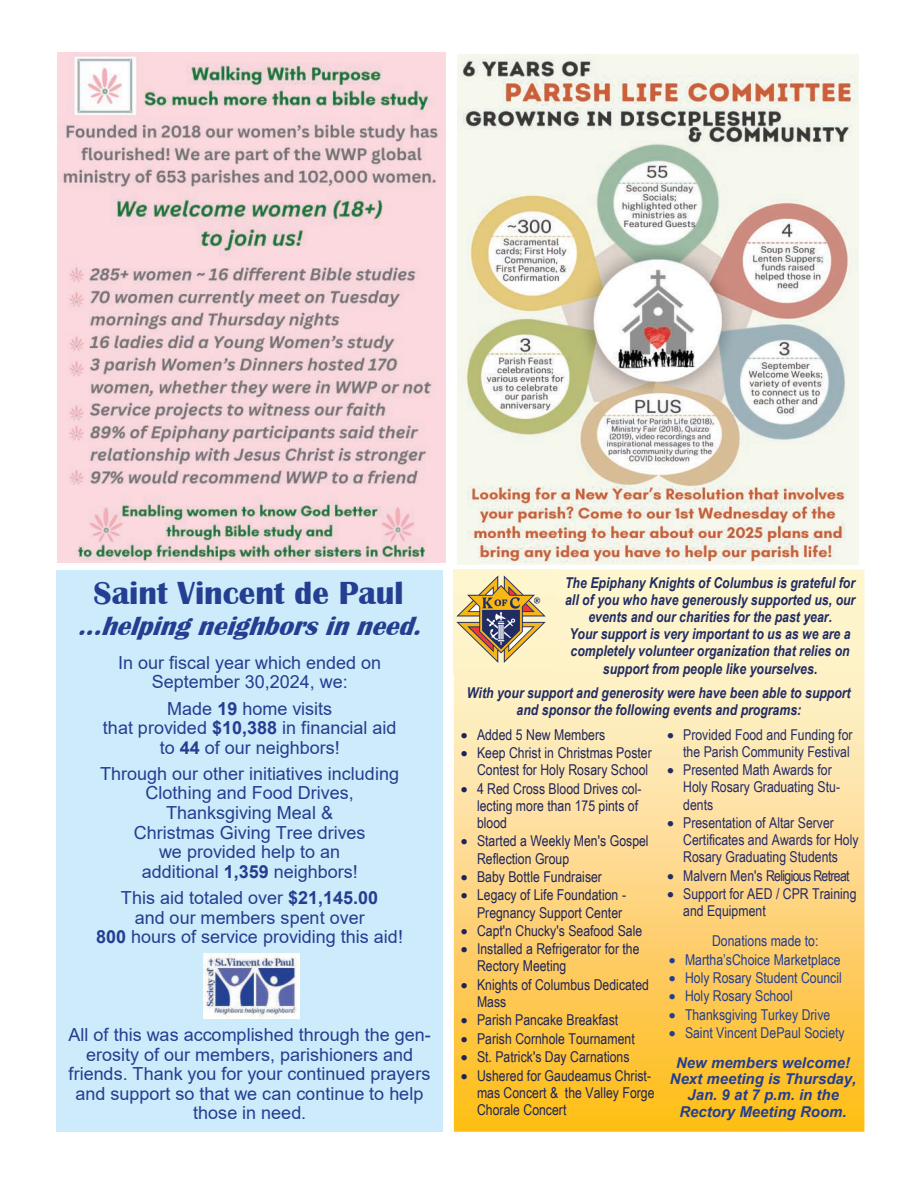
<style>
.page{position:relative;width:918px;height:1188px;background:#fff}
.page>*{position:absolute;margin:0;border:0;box-sizing:border-box;transform-origin:0 0}
.t1{font:700 33px "Britannic";color:#243e91}
.t2{font:italic 700 27px "Britannic";color:#243e91}
.t3{font:18px/19.6px "Arial";color:#243e91;text-align:center}
.t4{font:15px/17.9px "Arial Narrow";color:#1e2459}
.t5{font:italic 700 15px/17.2px "Arial Narrow";color:#212c63;text-align:center}
.t6{font:15px/17.7px "Arial Narrow";color:#232a66}
.t7{font:15px/18.3px "Arial Narrow";color:#243e91}
.t8{font:italic 700 15px/16.4px "Arial";color:#243e91;text-align:center}
.s1{font-weight:700}
</style>
<div class="page">
<div style="left:57px;top:570px;width:386px;height:562px;background:#cdebfa"></div>
<img style="left:57px;top:52px;width:388px;height:511px">
<img style="left:457px;top:54px;width:402px;height:510px">
<img style="left:204px;top:954px;width:95px;height:65px">
<svg style="left:454px;top:569px;width:410px;height:563px;background:#fdda84"></svg>
<img style="left:453px;top:569px;width:1px;height:104px">
<img style="left:454px;top:569px;width:102px;height:104px">
<svg style="left:462px;top:733px;width:5px;height:5px"></svg>
<svg style="left:462px;top:751px;width:5px;height:5px"></svg>
<svg style="left:462px;top:787px;width:5px;height:5px"></svg>
<svg style="left:462px;top:839px;width:5px;height:6px"></svg>
<svg style="left:462px;top:875px;width:5px;height:5px"></svg>
<svg style="left:462px;top:893px;width:5px;height:6px"></svg>
<svg style="left:462px;top:929px;width:5px;height:5px"></svg>
<svg style="left:462px;top:947px;width:5px;height:6px"></svg>
<svg style="left:462px;top:983px;width:5px;height:5px"></svg>
<svg style="left:462px;top:1018px;width:5px;height:6px"></svg>
<svg style="left:462px;top:1037px;width:5px;height:5px"></svg>
<svg style="left:462px;top:1055px;width:5px;height:6px"></svg>
<svg style="left:462px;top:1074px;width:5px;height:5px"></svg>
<svg style="left:668px;top:733px;width:5px;height:5px"></svg>
<svg style="left:668px;top:768px;width:5px;height:6px"></svg>
<svg style="left:668px;top:821px;width:5px;height:5px"></svg>
<svg style="left:668px;top:874px;width:5px;height:5px"></svg>
<svg style="left:668px;top:892px;width:5px;height:5px"></svg>
<svg style="left:670px;top:958px;width:5px;height:5px"></svg>
<svg style="left:670px;top:976px;width:5px;height:6px"></svg>
<svg style="left:670px;top:995px;width:5px;height:5px"></svg>
<svg style="left:670px;top:1013px;width:5px;height:5px"></svg>
<svg style="left:670px;top:1031px;width:5px;height:6px"></svg>
<h1 class="t1" style="left:94px;top:577px;width:311px">Saint Vincent de Paul</h1>
<h2 class="t2" style="left:78px;top:613px;width:353px">...helpingneighborsinneed.</h2>
<p class="t3" style="left:118px;top:653px;width:265px">In our fiscal year which ended on<br>September 30,2024, we:</p>
<p class="t3" style="left:103px;top:698px;width:295px">Made <span class="s1">19</span> home visits<br>that provided <span class="s1">$10,388</span> in financial aid to <span class="s1">44</span> of our neighbors!</p>
<p class="t3" style="left:100px;top:764px;width:300px">Through our other initiatives including<br>Clothing and Food Drives,<br>Thanksgiving Meal &amp;<br>Christmas Giving Tree drives<br>we provided help to an<br>additional <span class="s1">1,359</span> neighbors!</p>
<p class="t3" style="left:96px;top:888px;width:308px">This aid totaled over <span class="s1">$21,145.00<br></span>and our members spent over<br><span class="s1">800</span> hours of service providing this aid!</p>
<p class="t3" style="left:69px;top:1025px;width:364px">All of this was accomplished through the gen&shy;erosity of our members, parishioners and friends. Thank you for your continued prayers and support so that we can continue to help those in need.</p>
<p class="t5" style="left:565px;top:574px;width:292px">The Epiphany Knights of Columbus is grateful for all of you who have generously supported us, our events and our charities for the past year.<br>Your support is very important to us as we are a completely volunteer organization that relies on support from people like yourselves.</p>
<p class="t5" style="left:467px;top:684px;width:385px">With your support and generosity were have been able to support and sponsor the following events and programs:</p>
<p class="t4" style="left:477px;top:725px;width:179px">Added 5 New Members<br>Keep Christ in Christmas Poster<br>Contest for Holy Rosary School<br>4 Red Cross Blood Drives col&shy;lecting more than 175 pints of blood<br>Started a Weekly Men's Gospel<br>Reflection Group<br>Baby Bottle Fundraiser<br>Legacy of Life Foundation -<br>Pregnancy Support Center<br>Capt'n Chucky's Seafood Sale<br>Installed a Refrigerator for the<br>Rectory Meeting<br>Knights of Columbus Dedicated<br>Mass<br>Parish Pancake Breakfast<br>Parish Cornhole Tournament<br>St. Patrick's Day Carnations<br>Ushered for Gaudeamus Christ&shy;mas Concert &amp; the Valley Forge<br>Chorale Concert</p>
<p class="t6" style="left:683px;top:725px;width:177px">Provided Food and Funding for the Parish Community Festival<br>Presented Math Awards for<br>Holy Rosary Graduating Stu&shy;dents<br>Presentation of Altar Server<br>Certificates and Awards for Holy<br>Rosary Graduating Students<br>Malvern Men's Religious Retreat<br>Support for AED / CPR Training and Equipment</p>
<p class="t7" style="left:685px;top:932px;width:161px;text-indent:27px">Donations made to:<br>Martha’sChoice Marketplace<br>Holy Rosary Student Council<br>Holy Rosary School<br>Thanksgiving Turkey Drive<br>Saint Vincent DePaul Society</p>
<p class="t8" style="left:670px;top:1054px;width:188px">New members welcome!<br>Next meeting is Thursday,<br>Jan. 9 at 7 p.m. in the<br>Rectory Meeting Room.</p>
</div>
